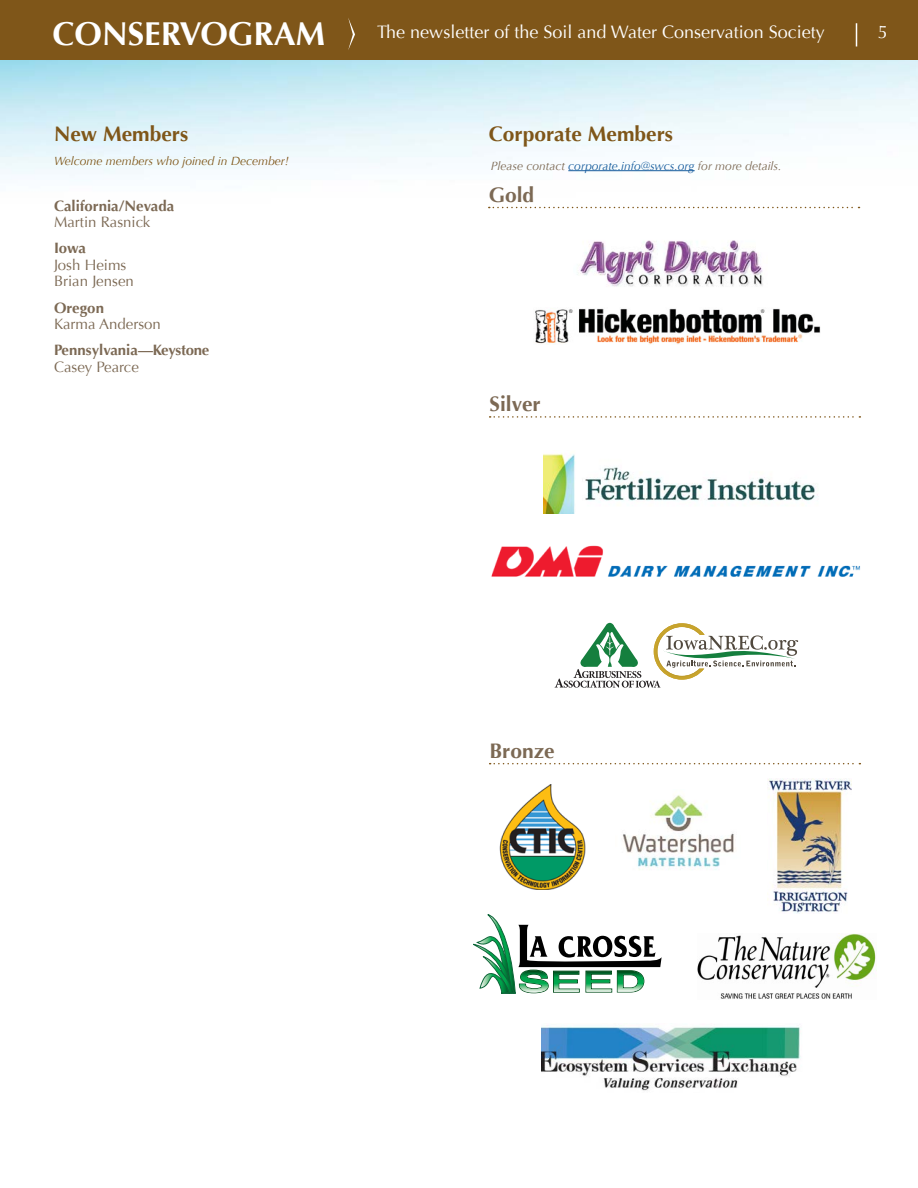
<style>
.page{position:relative;width:918px;height:1188px;background:#fff}
.page>*{position:absolute;margin:0;border:0;box-sizing:border-box;transform-origin:0 0}
.t1{font:700 33px "Optima";color:#fff}
.article_title{font:700 21px "Optima";color:#7f5619}
.body{font:700 21px "Optima";color:#7c6954}
.t2{font:18px "Optima";color:#fff}
.Individual_names{font:15px "Optima";color:#7c6954}
.Chapter_names{font:700 15px "Optima";color:#7c6954}
.body-2{font:italic 12px "Optima";color:#7c6954}
.byline{font:italic 12px "Optima";color:#7f5619}
.s1{color:#175d9e}
</style>
<div class="page">
<img style="left:0;top:59px;width:918px;height:150px">
<div style="left:0;top:0;width:918px;height:59px;background:#7f5619"></div>
<svg style="left:348px;top:18px;width:7px;height:32px"></svg>
<svg style="left:856px;top:23px;width:1px;height:23px"></svg>
<img style="left:541px;top:1026px;width:260px;height:65px">
<img style="left:577px;top:240px;width:186px;height:47px">
<img style="left:499px;top:784px;width:87px;height:105px">
<img style="left:697px;top:934px;width:179px;height:65px">
<img style="left:767px;top:778px;width:85px;height:135px">
<img style="left:543px;top:453px;width:275px;height:60px">
<img style="left:535px;top:308px;width:286px;height:37px">
<hr style="left:568px;top:170px;width:127px;height:1px;background:#175d9e">
<svg style="left:473px;top:914px;width:189px;height:80px"></svg>
<img style="left:623px;top:795px;width:113px;height:75px">
<svg style="left:489px;top:207px;width:371px;height:1px"></svg>
<svg style="left:490px;top:416px;width:370px;height:2px"></svg>
<svg style="left:490px;top:763px;width:370px;height:1px"></svg>
<img style="left:491px;top:545px;width:369px;height:32px">
<svg style="left:555px;top:623px;width:243px;height:65px"></svg>
<h1 class="t1" style="left:52px;top:14px;width:274px">CONSERVOGRAM</h1>
<p class="t2" style="left:377px;top:22px;width:449px">The newsletter of the Soil and Water Conservation Society</p>
<p class="t2" style="left:878px;top:22px;width:12px">5</p>
<p class="article_title" style="left:54px;top:121px;width:136px">New Members</p>
<p class="byline" style="left:54px;top:154px;width:236px">Welcome members who joined in December!</p>
<p class="Chapter_names" style="left:54px;top:197px;width:122px">California/Nevada</p>
<p class="Individual_names" style="left:54px;top:213px;width:98px">Martin Rasnick</p>
<p class="Chapter_names" style="left:54px;top:240px;width:34px">Iowa</p>
<p class="Individual_names" style="left:54px;top:256px;width:74px">Josh Heims</p>
<p class="Individual_names" style="left:54px;top:273px;width:81px">Brian Jensen</p>
<p class="Chapter_names" style="left:54px;top:299px;width:52px">Oregon</p>
<p class="Individual_names" style="left:54px;top:315px;width:108px">Karma Anderson</p>
<p class="Chapter_names" style="left:54px;top:342px;width:157px">Pennsylvania—Keystone</p>
<p class="Individual_names" style="left:54px;top:358px;width:86px">Casey Pearce</p>
<p class="article_title" style="left:489px;top:121px;width:186px">Corporate Members</p>
<p class="body-2" style="left:491px;top:158px;width:292px">Please contact <span class="s1">corporate.info@swcs.org</span> for more details.</p>
<p class="body" style="left:489px;top:182px;width:47px">Gold</p>
<p class="body" style="left:490px;top:392px;width:53px">Silver</p>
<p class="body" style="left:489px;top:738px;width:67px">Bronze</p>
</div>
